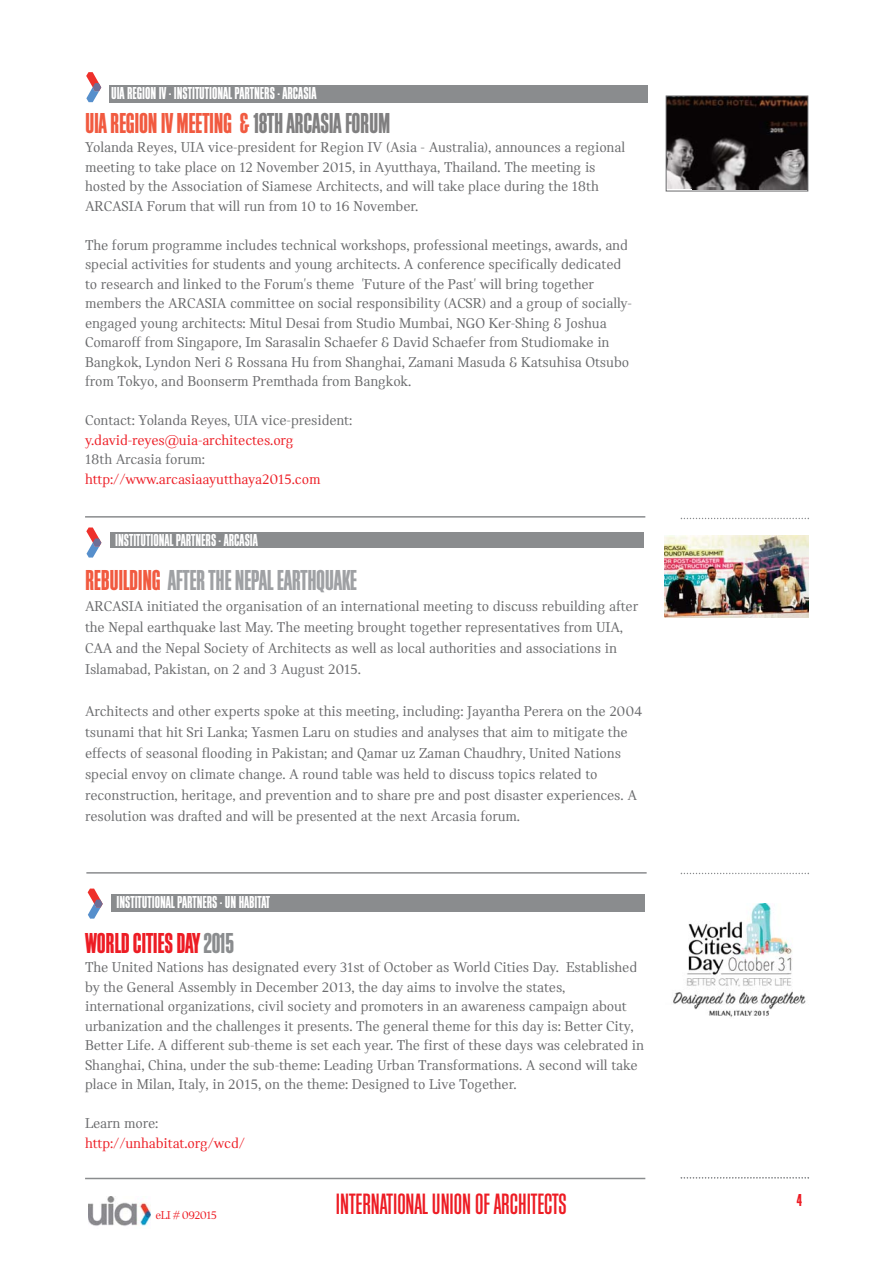
<style>
.page{position:relative;width:893px;height:1263px;background:#fff}
.page>*{position:absolute;margin:0;border:0;box-sizing:border-box;transform-origin:0 0}
.t1{font:30.6px "Block Gothic Medium Extra Cond";color:#ed1c24}
.t2{font:30px "Block Gothic Bold Extra Cond";letter-spacing:-.01em;color:#f15a40}
.t3{font:30px "Block Gothic Bold Extra Cond";letter-spacing:-.01em;color:#9fa1a4}
.t4{font:30px "Block Gothic Bold Extra Cond";letter-spacing:-.01em;color:#ed1c24}
.t5{font:18px "Block Gothic Bold Extra Cond";color:#fff}
.t6{font:18px "Block Gothic Bold Extra Cond";color:#ed1c24}
.t7{font:15px/19.5px "Catalog";letter-spacing:-.01em;color:#696a6c}
.t8{font:15px "Catalog";letter-spacing:-.01em;color:#ed1c24}
.t9{font:12px "Catalog";letter-spacing:-.05em;color:#ed1c24}
.s1{color:#807f80}
.s2{color:#f15a40}
.s3{color:#8a8c8e}
</style>
<div class="page">
<div style="left:109px;top:86px;width:538px;height:17px;background:#8a8c8e"></div>
<svg style="left:86px;top:72px;width:15px;height:30px"></svg>
<svg style="left:680px;top:518px;width:129px;height:1px"></svg>
<svg style="left:680px;top:873px;width:129px;height:1px"></svg>
<img style="left:88px;top:1197px;width:62px;height:29px">
<img style="left:667px;top:98px;width:139px;height:91px">
<div style="left:665px;top:96px;width:143px;height:95px;border:1px solid #696a6c"></div>
<hr style="left:85px;top:1178px;width:560px;height:1px;background:#8a8c8e">
<svg style="left:86px;top:528px;width:15px;height:30px"></svg>
<div style="left:110px;top:532px;width:533px;height:16px;background:#8a8c8e"></div>
<hr style="left:85px;top:516px;width:560px;height:2px;background:#8a8c8e">
<svg style="left:88px;top:889px;width:15px;height:30px"></svg>
<div style="left:112px;top:894px;width:532px;height:17px;background:#8a8c8e"></div>
<hr style="left:86px;top:872px;width:560px;height:2px;background:#8a8c8e">
<img style="left:664px;top:535px;width:144px;height:83px">
<svg style="left:680px;top:1177px;width:129px;height:2px"></svg>
<img style="left:673px;top:903px;width:133px;height:114px">
<p class="t5" style="left:111px;top:87px;width:207px">UIA REGION IV - INSTITUTIONAL PARTNERS - ARCASIA</p>
<h2 class="t2" style="left:85px;top:113px;width:307px">UIA REGION IV MEETING &amp; <span class="s1">18TH ARCASIA FORUM</span></h2>
<p class="t7" style="left:85px;top:139px;width:541px">Yolanda Reyes, UIA vice-president for Region IV (Asia - Australia), announces a regional meeting to take place on 12 November 2015, in Ayutthaya, Thailand. The meeting is hosted by the Association of Siamese Architects, and will take place during the 18th ARCASIA Forum that will run from 10 to 16 November.</p>
<p class="t7" style="left:85px;top:236px;width:548px">The forum programme includes technical workshops, professional meetings, awards, and special activities for students and young architects. A conference specifically dedicated to research and linked to the Forum's theme 'Future of the Past' will bring together members the ARCASIA committee on social responsibility (ACSR) and a group of socially&shy;engaged young architects: Mitul Desai from Studio Mumbai, NGO Ker-Shing &amp; Joshua Comaroff from Singapore, Im Sarasalin Schaefer &amp; David Schaefer from Studiomake in Bangkok, Lyndon Neri &amp; Rossana Hu from Shanghai, Zamani Masuda &amp; Katsuhisa Otsubo from Tokyo, and Boonserm Premthada from Bangkok.</p>
<p class="t7" style="left:85px;top:412px;width:269px">Contact: Yolanda Reyes, UIA vice-president:</p>
<p class="t8" style="left:85px;top:434px;width:210px">y.david-reyes@uia-architectes.org</p>
<p class="t7" style="left:85px;top:451px;width:121px">18th Arcasia forum:</p>
<p class="t8" style="left:85px;top:473px;width:237px">http://www.arcasiaayutthaya2015.com</p>
<p class="t5" style="left:115px;top:534px;width:144px">INSTITUTIONAL PARTNERS - ARCASIA</p>
<h2 class="t3" style="left:85px;top:570px;width:273px"><span class="s2">REBUILDING</span> AFTER THE NEPAL EARTHQUAKE</h2>
<p class="t7" style="left:85px;top:597px;width:554px;line-height:21px">ARCASIA initiated the organisation of an international meeting to discuss rebuilding after the Nepal earthquake last May. The meeting brought together representatives from UIA, CAA and the Nepal Society of Architects as well as local authorities and associations in Islamabad, Pakistan, on 2 and 3 August 2015.</p>
<p class="t7" style="left:85px;top:702px;width:559px;line-height:21px">Architects and other experts spoke at this meeting, including: Jayantha Perera on the 2004 tsunami that hit Sri Lanka; Yasmen Laru on studies and analyses that aim to mitigate the effects of seasonal flooding in Pakistan; and Qamar uz Zaman Chaudhry, United Nations special envoy on climate change. A round table was held to discuss topics related to reconstruction, heritage, and prevention and to share pre and post disaster experiences. A resolution was drafted and will be presented at the next Arcasia forum.</p>
<p class="t5" style="left:116px;top:896px;width:155px">INSTITUTIONAL PARTNERS - UN HABITAT</p>
<h2 class="t4" style="left:85px;top:933px;width:150px">WORLD CITIES DAY <span class="s3">2015</span></h2>
<p class="t7" style="left:85px;top:959px;width:560px">The United Nations has designated every 31st of October as World Cities Day. Established by the General Assembly in December 2013, the day aims to involve the states, international organizations, civil society and promoters in an awareness campaign about urbanization and the challenges it presents. The general theme for this day is: Better City, Better Life. A different sub-theme is set each year. The first of these days was celebrated in Shanghai, China, under the sub-theme: Leading Urban Transformations. A second will take place in Milan, Italy, in 2015, on the theme: Designed to Live Together.</p>
<p class="t7" style="left:85px;top:1115px;width:75px">Learn more:</p>
<p class="t8" style="left:85px;top:1137px;width:161px">http://unhabitat.org/wcd/</p>
<p class="t9" style="left:156px;top:1210px;width:63px">eLI # 092015</p>
<h1 class="t1" style="left:336px;top:1193px;width:232px">INTERNATIONAL UNION OF ARCHITECTS</h1>
<p class="t6" style="left:796px;top:1194px;width:7px">4</p>
</div>
